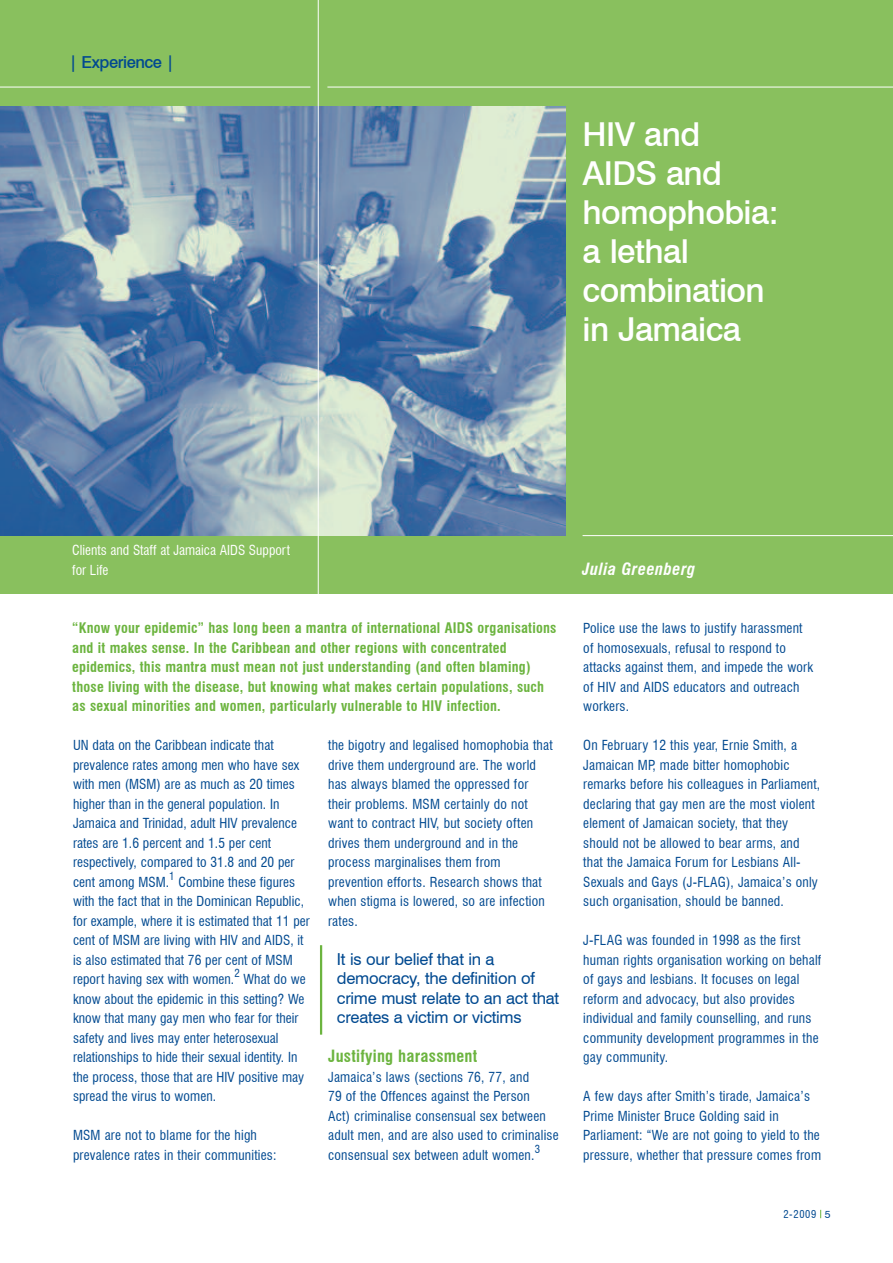
<style>
.page{position:relative;width:893px;height:1263px;background:#fff}
.page>*{position:absolute;margin:0;border:0;box-sizing:border-box;transform-origin:0 0}
.t1{font:500 33px/39px "Swiss 721 BT";letter-spacing:-.015em;color:#fff}
.t2{font:16.5px/19.5px "Swiss 721 BT";letter-spacing:-.015em;color:#014990}
.t3{font:700 condensed 16.5px "Swiss 721 BT";letter-spacing:.015em;color:#6cb43f}
.t4{font:italic 700 condensed 16.5px "Swiss 721 BT";letter-spacing:.03em;color:#fff}
.t5{font:500 16.5px "Swiss 721 BT";letter-spacing:-.03em;color:#014990}
.t6{font:700 condensed 14.25px/19.5px "Swiss 721 BT";letter-spacing:.015em;color:#6cb43f}
.t7{font:condensed 13.5px/19.5px "Swiss 721 BT";letter-spacing:.015em;color:#014990}
.t8{font:condensed 13.5px/19.5px "Swiss 721 BT";color:#fff}
.t9{font:condensed 10.8px "Swiss 721 BT";color:#014990}
.t10{font:condensed 10.5px "Swiss 721 BT";color:#014990}
.s1{font-stretch:normal}
</style>
<div class="page">
<div style="left:0;top:0;width:893px;height:594px;background:#89c05e"></div>
<hr style="left:0;top:87px;width:310px;height:1px;background:#fff">
<hr style="left:583px;top:535px;width:310px;height:1px;background:#fff">
<hr style="left:327px;top:87px;width:566px;height:1px;background:#fff">
<img style="left:0;top:106px;width:566px;height:430px">
<hr style="left:318px;top:0;width:1px;height:594px;background:#fff">
<hr style="left:320px;top:945px;width:2px;height:90px;background:#6cb43f">
<p class="t5" style="left:69px;top:52px;width:107px">| Experience |</p>
<h1 class="t1" style="left:583px;top:114px;width:198px">HIV and<br>AIDS and homophobia: a lethal combination in Jamaica</h1>
<p class="t8" style="left:72px;top:540px;width:219px">Clients and Staff at Jamaica AIDS Support for Life</p>
<p class="t6" style="left:72px;top:618px;width:486px">“Know your epidemic” has long been a mantra of international AIDS organisations and it makes sense. In the Caribbean and other regions with concentrated epidemics, this mantra must mean not just understanding (and often blaming) those living with the disease, but knowing what makes certain populations, such as sexual minorities and women, particularly vulnerable to HIV infection.</p>
<p class="t7" style="left:73px;top:735px;width:228px">UN data on the Caribbean indicate that prevalence rates among men who have sex with men (MSM) are as much as 20 times higher than in the general population. In Jamaica and Trinidad, adult HIV prevalence rates are 1.6 percent and 1.5 per cent respectively, compared to 31.8 and 20 per cent among MSM.</p>
<p class="t9" style="left:169px;top:869px;width:7px">1</p>
<p class="t7" style="left:73px;top:872px;width:238px;text-indent:105px">Combine these figures with the fact that in the Dominican Republic, for example, where it is estimated that 11 per cent of MSM are living with HIV and AIDS, it is also estimated that 76 per cent of MSM report having sex with women.</p>
<p class="t9" style="left:234px;top:967px;width:7px">2</p>
<p class="t7" style="left:73px;top:969px;width:234px;text-indent:171px">What do we know about the epidemic in this setting? We know that many gay men who fear for their safety and lives may enter heterosexual relationships to hide their sexual identity. In the process, those that are HIV positive may spread the virus to women.</p>
<p class="t7" style="left:73px;top:1125px;width:205px">MSM are not to blame for the high prevalence rates in their communities:</p>
<p class="t7" style="left:328px;top:735px;width:226px">the bigotry and legalised homophobia that drive them underground are. The world has always blamed the oppressed for their problems. MSM certainly do not want to contract HIV, but society often drives them underground and in the process marginalises them from prevention efforts. Research shows that when stigma is lowered, so are infection rates.</p>
<p class="t2" style="left:337px;top:949px;width:224px">It is our belief that in a democracy, the definition of crime must relate to an act that creates a victim or victims</p>
<p class="t3" style="left:328px;top:1046px;width:151px">Justifying harassment</p>
<p class="t7" style="left:328px;top:1067px;width:232px">Jamaica’s laws (sections 76, 77, and<br>79 of the Offences against the Person<br>Act) criminalise consensual sex between adult men, and are also used to criminalise consensual sex between adult women.</p>
<p class="t9" style="left:535px;top:1142px;width:7px">3</p>
<p class="t4" style="left:583px;top:559px;width:114px">Julia Greenberg</p>
<p class="t7" style="left:583px;top:618px;width:231px">Police use the laws to justify harassment of homosexuals, refusal to respond to attacks against them, and impede the work of HIV and AIDS educators and outreach workers.</p>
<p class="t7" style="left:583px;top:735px;width:238px">On February 12 this year, Ernie Smith, a Jamaican MP, made bitter homophobic remarks before his colleagues in Parliament, declaring that gay men are the most violent element of Jamaican society, that they should not be allowed to bear arms, and that the Jamaica Forum for Lesbians All-Sexuals and Gays (J-FLAG), Jamaica’s only such organisation, should be banned.</p>
<p class="t7" style="left:583px;top:930px;width:240px">J-FLAG was founded in 1998 as the first human rights organisation working on behalf of gays and lesbians. It focuses on legal reform and advocacy, but also provides individual and family counselling, and runs community development programmes in the gay community.</p>
<p class="t7" style="left:583px;top:1086px;width:239px">A few days after Smith’s tirade, Jamaica’s Prime Minister Bruce Golding said in Parliament: “We are not going to yield to the pressure, whether that pressure comes from</p>
<p class="t10" style="left:783px;top:1208px;width:49px">2-2009 <span class="s1">5</span></p>
</div>
